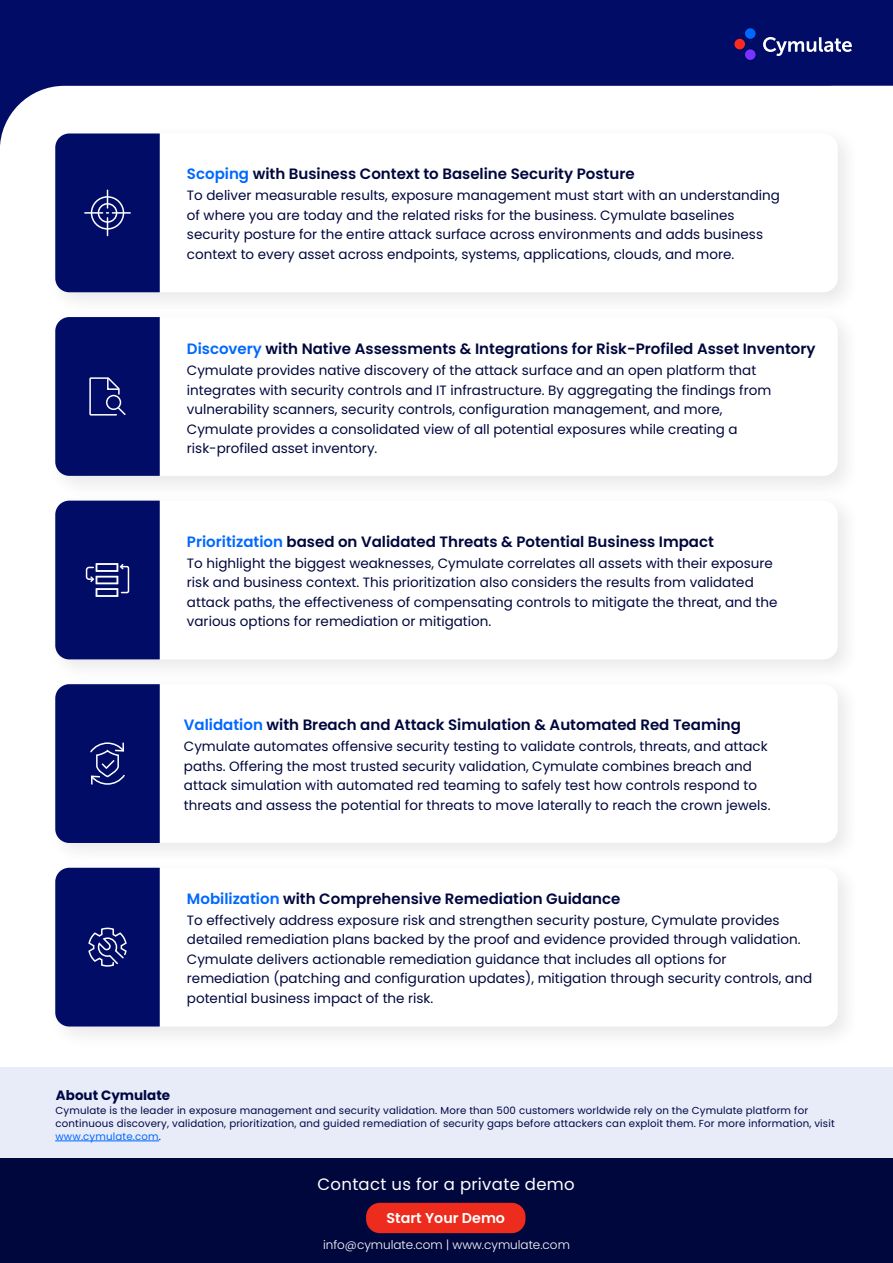
<style>
.page{position:relative;width:893px;height:1263px;background:#fff}
.page>*{position:absolute;margin:0;border:0;box-sizing:border-box;transform-origin:0 0}
.t1{font:16.5px "Poppins";letter-spacing:.02em;color:#fff}
.t2{font:600 15px "Poppins";color:#00073d}
.t3{font:600 14.25px "Poppins";color:#fff}
.t4{font:13.5px/19.5px "Poppins";color:#00073d}
.t5{font:700 13.5px "Poppins";color:#000844}
.t6{font:300 12px "Poppins";color:#fff}
.t7{font:10.2px/13px "Poppins";letter-spacing:.015em;color:#000844}
.s1{color:#0068ff}
</style>
<div class="page">
<div style="left:0;top:1067px;width:893px;height:130px;background:#e8ecf9"></div>
<svg style="left:0;top:0;width:893px;height:145px;fill:#000c66"></svg>
<svg style="left:763px;top:37px;width:89px;height:19px"></svg>
<div style="left:734px;top:39px;width:11px;height:10px;background:#ff2a1f;border-radius:50%"></div>
<div style="left:745px;top:28px;width:10px;height:11px;background:#0068ff;border-radius:50%"></div>
<div style="left:745px;top:49px;width:10px;height:11px;background:#7933ff;border-radius:50%"></div>
<div style="left:0;top:1158px;width:893px;height:105px;background:#00073d"></div>
<div style="left:366px;top:1203px;width:159px;height:30px;background:#ed2c1d;border-radius:14px"></div>
<img style="left:41px;top:118px;width:827px;height:183px">
<div style="left:56px;top:133px;width:782px;height:159px;background:#fff;border-radius:15px"></div>
<div style="left:56px;top:684px;width:782px;height:159px;background:#fff;border-radius:15px"></div>
<div style="left:56px;top:317px;width:782px;height:159px;background:#fff;border-radius:15px"></div>
<div style="left:55px;top:133px;width:105px;height:159px;background:#000c66"></div>
<div style="left:55px;top:317px;width:105px;height:159px;background:#000c66"></div>
<div style="left:55px;top:501px;width:105px;height:158px;background:#000c66"></div>
<div style="left:55px;top:684px;width:105px;height:159px;background:#000c66"></div>
<div style="left:55px;top:868px;width:105px;height:158px;background:#000c66"></div>
<hr style="left:55px;top:1140px;width:104px;height:1px;background:#0068ff">
<p class="t2" style="left:187px;top:168px;width:449px"><span class="s1">Scoping</span> with Business Context to Baseline Security Posture</p>
<p class="t4" style="left:187px;top:186px;width:595px">To deliver measurable results, exposure management must start with an understanding of where you are today and the related risks for the business. Cymulate baselines security posture for the entire attack surface across environments and adds business context to every asset across endpoints, systems, applications, clouds, and more.</p>
<p class="t2" style="left:187px;top:343px;width:630px"><span class="s1">Discovery</span> with Native Assessments &amp; Integrations for Risk-Profiled Asset Inventory</p>
<p class="t4" style="left:187px;top:361px;width:586px">Cymulate provides native discovery of the attack surface and an open platform that integrates with security controls and IT infrastructure. By aggregating the findings from vulnerability scanners, security controls, configuration management, and more, Cymulate provides a consolidated view of all potential exposures while creating a risk-profiled asset inventory.</p>
<p class="t2" style="left:187px;top:535px;width:529px"><span class="s1">Prioritization</span> based on Validated Threats &amp; Potential Business Impact</p>
<p class="t4" style="left:187px;top:553px;width:592px">To highlight the biggest weaknesses, Cymulate correlates all assets with their exposure risk and business context. This prioritization also considers the results from validated attack paths, the effectiveness of compensating controls to mitigate the threat, and the various options for remediation or mitigation.</p>
<p class="t2" style="left:184px;top:718px;width:559px"><span class="s1">Validation</span> with Breach and Attack Simulation &amp; Automated Red Teaming</p>
<p class="t4" style="left:184px;top:737px;width:588px">Cymulate automates offensive security testing to validate controls, threats, and attack paths. Offering the most trusted security validation, Cymulate combines breach and attack simulation with automated red teaming to safely test how controls respond to threats and assess the potential for threats to move laterally to reach the crown jewels.</p>
<p class="t2" style="left:187px;top:892px;width:435px"><span class="s1">Mobilization</span> with Comprehensive Remediation Guidance</p>
<p class="t4" style="left:187px;top:910px;width:627px">To effectively address exposure risk and strengthen security posture, Cymulate provides detailed remediation plans backed by the proof and evidence provided through validation.<br>Cymulate delivers actionable remediation guidance that includes all options for remediation (patching and configuration updates), mitigation through security controls, and potential business impact of the risk.</p>
<p class="t5" style="left:56px;top:1089px;width:116px">About Cymulate</p>
<p class="t7" style="left:55px;top:1104px;width:781px">Cymulate is the leader in exposure management and security validation. More than 500 customers worldwide rely on the Cymulate platform for continuous discovery, validation, prioritization, and guided remediation of security gaps before attackers can exploit them. For more information, visit <span class="s1">www.cymulate.com</span>.</p>
<p class="t1" style="left:318px;top:1174px;width:259px">Contact us for a private demo</p>
<p class="t3" style="left:386px;top:1212px;width:120px">Start Your Demo</p>
<p class="t6" style="left:323px;top:1240px;width:248px">info@cymulate.com | www.cymulate.com</p>
</div>
